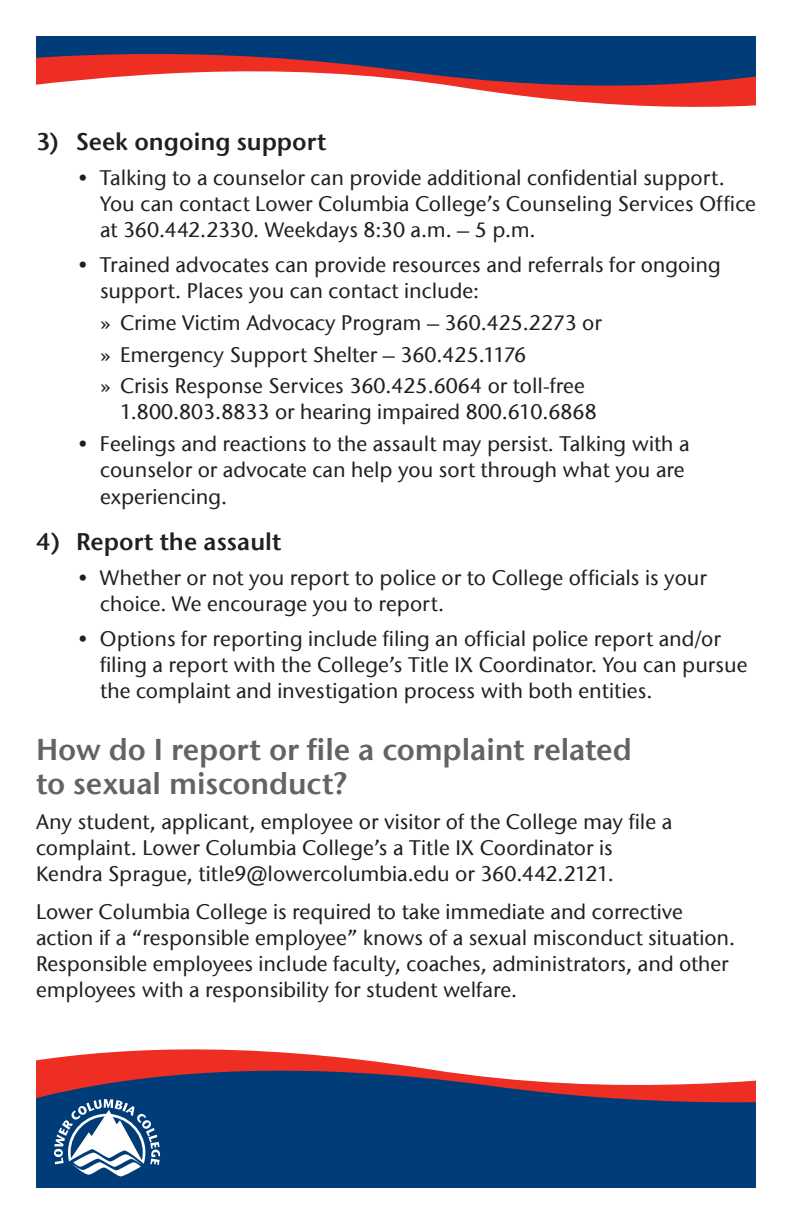
<style>
.page{position:relative;width:792px;height:1224px;background:#fff}
.page>*{position:absolute;margin:0;border:0;box-sizing:border-box;transform-origin:0 0}
._15pt_semi_titles{font:30px/34.4px "ITC Stone Sans Com Semi";letter-spacing:-.005em;color:#636366}
._12_pt_subheads{font:24px "ITC Stone Sans Com Semi";color:#231f20}
.bullet-first_level{font:500 21px/26px "ITC Stone Sans Com";color:#231f20}
.body_copy_10_5pt{font:500 21px/26px "ITC Stone Sans Com";color:#231f20}
</style>
<div class="page">
<svg style="left:36px;top:36px;width:720px;height:71px"></svg>
<svg style="left:36px;top:1049px;width:720px;height:139px;background:#45557e"></svg>
<svg style="left:54px;top:1099px;width:106px;height:77px"></svg>
<p class="_12_pt_subheads" style="left:36px;top:127px;width:292px">3) Seek ongoing support</p>
<p class="bullet-first_level" style="left:100px;top:165px;width:657px;text-indent:-22px">• Talking to a counselor can provide additional confidential support.<br>You can contact Lower Columbia College’s Counseling Services Office at 360.442.2330. Weekdays 8:30 a.m. – 5 p.m.</p>
<p class="bullet-first_level" style="left:100px;top:252px;width:622px;text-indent:-22px">• Trained advocates can provide resources and referrals for ongoing support. Places you can contact include:</p>
<p class="body_copy_10_5pt" style="left:100px;top:310px;width:504px">» Crime Victim Advocacy Program – 360.425.2273 or</p>
<p class="body_copy_10_5pt" style="left:100px;top:341px;width:428px">» Emergency Support Shelter – 360.425.1176</p>
<p class="body_copy_10_5pt" style="left:120px;top:373px;width:478px;text-indent:-20px">» Crisis Response Services 360.425.6064 or toll-free<br>1.800.803.8833 or hearing impaired 800.610.6868</p>
<p class="bullet-first_level" style="left:100px;top:431px;width:591px;text-indent:-22px">• Feelings and reactions to the assault may persist. Talking with a counselor or advocate can help you sort through what you are experiencing.</p>
<p class="_12_pt_subheads" style="left:36px;top:527px;width:247px">4) Report the assault</p>
<p class="bullet-first_level" style="left:100px;top:565px;width:608px;text-indent:-22px">• Whether or not you report to police or to College officials is your choice. We encourage you to report.</p>
<p class="bullet-first_level" style="left:100px;top:626px;width:649px;text-indent:-22px">• Options for reporting include filing an official police report and/or filing a report with the College’s Title IX Coordinator. You can pursue the complaint and investigation process with both entities.</p>
<p class="_15pt_semi_titles" style="left:36px;top:732px;width:597px">How do I report or file a complaint related to sexual misconduct?</p>
<p class="body_copy_10_5pt" style="left:36px;top:809px;width:638px">Any student, applicant, employee or visitor of the College may file a complaint. Lower Columbia College’s a Title IX Coordinator is<br>Kendra Sprague, title9@lowercolumbia.edu or 360.442.2121.</p>
<p class="body_copy_10_5pt" style="left:36px;top:899px;width:701px">Lower Columbia College is required to take immediate and corrective action if a “responsible employee” knows of a sexual misconduct situation.<br>Responsible employees include faculty, coaches, administrators, and other employees with a responsibility for student welfare.</p>
</div>
